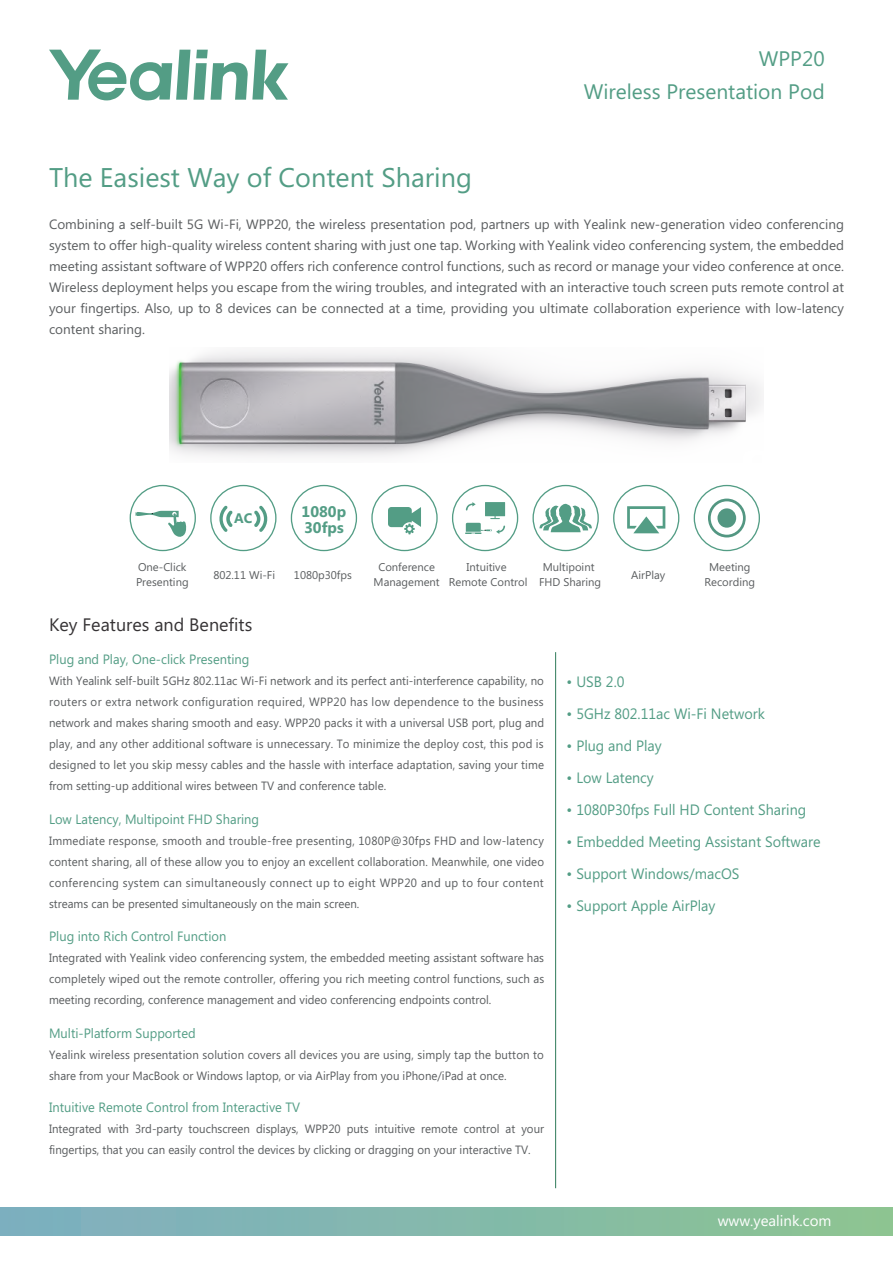
<style>
.page{position:relative;width:893px;height:1263px;background:#fff}
.page>*{position:absolute;margin:0;border:0;box-sizing:border-box;transform-origin:0 0}
.t1{font:27px "Microsoft Phags Pa";color:#539d85}
.t2{font:21px/32.1px "Microsoft Phags Pa";color:#539d85;text-align:right}
.t3{font:18px "Microsoft Phags Pa";color:#363335}
.t4{font:700 15.45px/16.5px "Microsoft Phags Pa";color:#539d85}
.t5{font:15px "Microsoft Phags Pa";color:#539d85;scale:.95 1}
.t6{font:15px "Microsoft Phags Pa";color:#fff}
.t7{font:700 13.8px "Microsoft Phags Pa";color:#539d85}
.t8{font:13.5px/21px "Microsoft Phags Pa";color:#5a5d5f;text-align:justify}
.t9{font:13.5px "Microsoft Phags Pa";color:#539d85;scale:.95 1}
.t10{font:12px/21px "Microsoft Phags Pa";color:#5a5d5f;text-align:justify;scale:.95 1}
.t11{font:11.25px/15px "Microsoft Phags Pa";color:#5a5d5f;text-align:center}
</style>
<div class="page">
<hr style="left:555px;top:652px;width:1px;height:536px;background:#2f7b59">
<div style="left:0;top:1207px;width:893px;height:28px;background:linear-gradient(to right,#7daec2,#8cc491)"></div>
<img style="left:170px;top:350px;width:594px;height:107px">
<svg style="left:49px;top:50px;width:239px;height:50px"></svg>
<div style="left:613px;top:485px;width:66px;height:66px;border:1px solid #539d85;border-radius:50%"></div>
<svg style="left:627px;top:506px;width:38px;height:27px"></svg>
<div style="left:210px;top:485px;width:66px;height:66px;border:1px solid #539d85;border-radius:50%"></div>
<svg style="left:254px;top:506px;width:14px;height:26px"></svg>
<svg style="left:219px;top:506px;width:14px;height:26px"></svg>
<div style="left:291px;top:485px;width:66px;height:66px;border:1px solid #539d85;border-radius:50%"></div>
<div style="left:532px;top:485px;width:67px;height:66px;border:1px solid #539d85;border-radius:50%"></div>
<svg style="left:539px;top:504px;width:53px;height:28px"></svg>
<div style="left:694px;top:485px;width:66px;height:66px;border:1px solid #539d85;border-radius:50%"></div>
<svg style="left:708px;top:499px;width:38px;height:38px"></svg>
<div style="left:371px;top:485px;width:67px;height:66px;border:1px solid #539d85;border-radius:50%"></div>
<svg style="left:388px;top:507px;width:33px;height:27px"></svg>
<div style="left:130px;top:485px;width:66px;height:66px;border:1px solid #539d85;border-radius:50%"></div>
<svg style="left:135px;top:511px;width:52px;height:27px"></svg>
<div style="left:452px;top:485px;width:66px;height:66px;border:1px solid #539d85;border-radius:50%"></div>
<svg style="left:465px;top:502px;width:40px;height:32px"></svg>
<h1 class="t1" style="left:49px;top:158px;width:424px">The Easiest Way of Content Sharing</h1>
<h2 class="t2" style="left:584px;top:42px;width:242px">WPP20<br>Wireless Presentation Pod</h2>
<p class="t8" style="left:49px;top:213px;width:796px">Combining a self-built 5G Wi-Fi, WPP20, the wireless presentation pod, partners up with Yealink new-generation video conferencing system to offer high-quality wireless content sharing with just one tap. Working with Yealink video conferencing system, the embedded meeting assistant software of WPP20 offers rich conference control functions, such as record or manage your video conference at once.<br>Wireless deployment helps you escape from the wiring troubles, and integrated with an interactive touch screen puts remote control at your fingertips. Also, up to 8 devices can be connected at a time, providing you ultimate collaboration experience with low-latency content sharing.</p>
<p class="t11" style="left:136px;top:559px;width:54px;text-align:left">One-Click<br>Presenting</p>
<p class="t7" style="left:234px;top:509px;width:20px">AC</p>
<p class="t4" style="left:302px;top:502px;width:46px">1080p<br>30fps</p>
<p class="t11" style="left:374px;top:559px;width:68px">Conference<br>Management</p>
<p class="t11" style="left:539px;top:559px;width:64px">Multipoint<br>FHD Sharing</p>
<p class="t11" style="left:704px;top:559px;width:52px">Meeting<br>Recording</p>
<p class="t11" style="left:449px;top:559px;width:80px">Intuitive<br>Remote Control</p>
<p class="t11" style="left:213px;top:567px;width:63px">802.11 Wi-Fi</p>
<p class="t11" style="left:294px;top:567px;width:59px">1080p30fps</p>
<p class="t11" style="left:631px;top:567px;width:36px">AirPlay</p>
<h3 class="t3" style="left:49px;top:612px;width:205px">Key Features and Benefits</h3>
<p class="t9" style="left:49px;top:649px;width:213px">Plug and Play, One-click Presenting</p>
<p class="t10" style="left:49px;top:669px;width:523px">With Yealink self-built 5GHz 802.11ac Wi-Fi network and its perfect anti-interference capability, no routers or extra network configuration required, WPP20 has low dependence to the business network and makes sharing smooth and easy. WPP20 packs it with a universal USB port, plug and play, and any other additional software is unnecessary. To minimize the deploy cost, this pod is designed to let you skip messy cables and the hassle with interface adaptation, saving your time from setting-up additional wires between TV and conference table.</p>
<p class="t9" style="left:49px;top:809px;width:223px">Low Latency, Multipoint FHD Sharing</p>
<p class="t10" style="left:49px;top:829px;width:523px">Immediate response, smooth and trouble-free presenting, 1080P@30fps FHD and low-latency content sharing, all of these allow you to enjoy an excellent collaboration. Meanwhile, one video conferencing system can simultaneously connect up to eight WPP20 and up to four content streams can be presented simultaneously on the main screen.</p>
<p class="t9" style="left:49px;top:927px;width:188px">Plug into Rich Control Function</p>
<p class="t10" style="left:49px;top:947px;width:523px">Integrated with Yealink video conferencing system, the embedded meeting assistant software has completely wiped out the remote controller, offering you rich meeting control functions, such as meeting recording, conference management and video conferencing endpoints control.</p>
<p class="t9" style="left:49px;top:1024px;width:156px">Multi-Platform Supported</p>
<p class="t10" style="left:49px;top:1044px;width:522px">Yealink wireless presentation solution covers all devices you are using, simply tap the button to share from your MacBook or Windows laptop, or via AirPlay from you iPhone/iPad at once.</p>
<p class="t9" style="left:49px;top:1098px;width:266px">Intuitive Remote Control from Interactive TV</p>
<p class="t10" style="left:49px;top:1118px;width:523px">Integrated with 3rd-party touchscreen displays, WPP20 puts intuitive remote control at your fingertips, that you can easily control the devices by clicking or dragging on your interactive TV.</p>
<p class="t5" style="left:567px;top:672px;width:62px">• USB 2.0</p>
<p class="t5" style="left:567px;top:704px;width:210px">• 5GHz 802.11ac Wi-Fi Network</p>
<p class="t5" style="left:567px;top:736px;width:102px">• Plug and Play</p>
<p class="t5" style="left:567px;top:767px;width:93px">• Low Latency</p>
<p class="t5" style="left:567px;top:799px;width:254px">• 1080P30fps Full HD Content Sharing</p>
<p class="t5" style="left:567px;top:831px;width:269px">• Embedded Meeting Assistant Software</p>
<p class="t5" style="left:567px;top:863px;width:183px">• Support Windows/macOS</p>
<p class="t5" style="left:567px;top:895px;width:158px">• Support Apple AirPlay</p>
<p class="t6" style="left:718px;top:1211px;width:115px">www.yealink.com</p>
</div>
